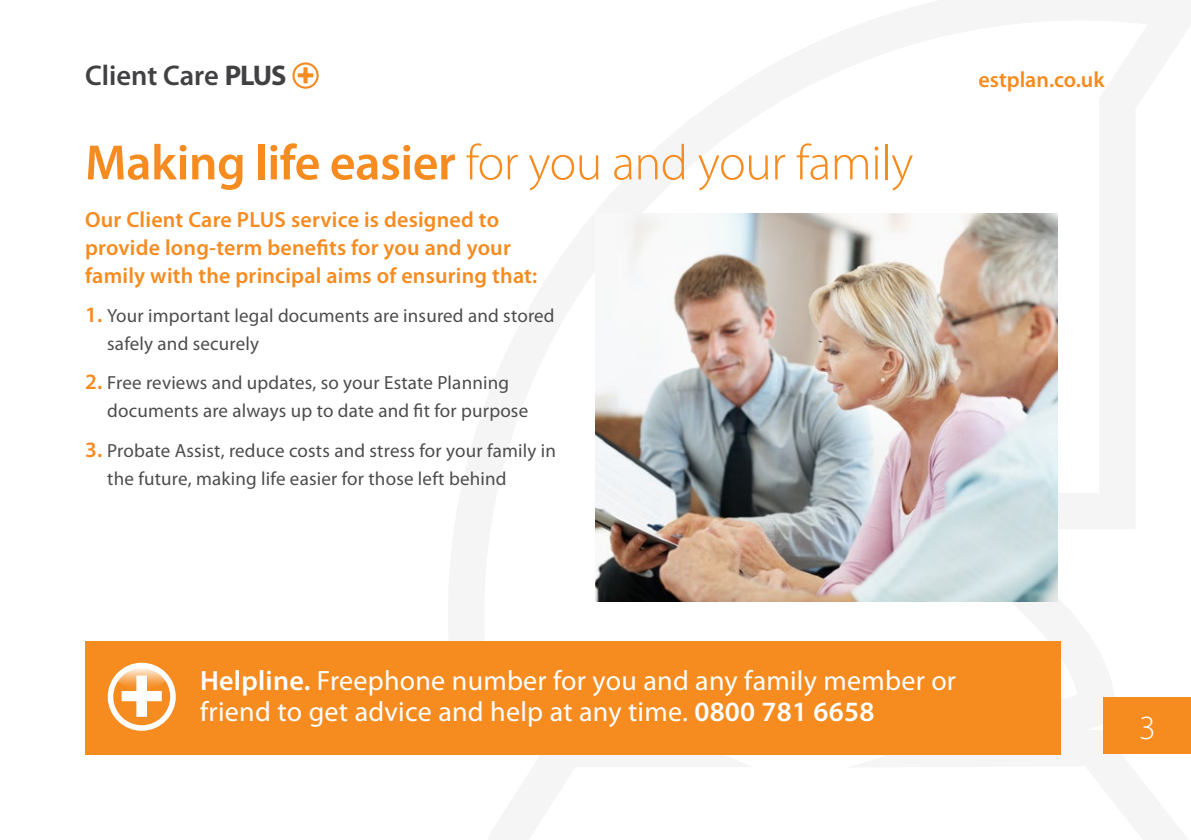
<style>
.page{position:relative;width:1191px;height:840px;background:#fff}
.page>*{position:absolute;margin:0;border:0;box-sizing:border-box;transform-origin:0 0}
.t1{font:300 50px "Myriad Pro";letter-spacing:-.01em;color:#f68b1f}
.t2{font:300 34px "Myriad Pro";color:#fff}
.t3{font:600 28.6px "Myriad Pro";color:#414042}
.t4{font:28px/30px "Myriad Pro";letter-spacing:.01em;color:#fff}
.t5{font:600 22px/28px "Myriad Pro";letter-spacing:.01em;color:#f68b1f}
.t6{font:19px/28px "Myriad Pro";letter-spacing:.01em;color:#4d4d4f}
.s1{font-weight:700}
.s2{font-weight:600}
.s3{font-weight:600;font-size:22px;color:#f68b1f}
</style>
<div class="page">
<div style="left:1103px;top:697px;width:88px;height:56px;background:#f68b1f"></div>
<div style="left:292px;top:62px;width:27px;height:27px;border:2px solid #f68b1f;border-radius:50%"></div>
<svg style="left:297px;top:67px;width:17px;height:17px"></svg>
<div style="left:85px;top:641px;width:975px;height:113px;background:#f68b1f"></div>
<svg style="left:110px;top:665px;width:63px;height:62px"></svg>
<div style="left:108px;top:662px;width:68px;height:68px;border:6px solid #fff;border-radius:50%"></div>
<svg style="left:120px;top:682px;width:44px;height:36px"></svg>
<svg style="left:116px;top:666px;width:50px;height:22px"></svg>
<img style="left:595px;top:214px;width:462px;height:387px">
<h3 class="t3" style="left:85px;top:60px;width:203px">Client Care <span class="s1">PLUS</span></h3>
<h1 class="t1" style="left:85px;top:135px;width:829px"><span class="s2">Making life easier</span> for you and your family</h1>
<p class="t5" style="left:85px;top:205px;width:454px">Our Client Care PLUS service is designed to provide long-term benefits for you and your family with the principal aims of ensuring that:</p>
<p class="t6" style="left:107px;top:302px;width:449px;text-indent:-22px"><span class="s3">1.</span> Your important legal documents are insured and stored safely and securely</p>
<p class="t6" style="left:107px;top:369px;width:422px;text-indent:-22px"><span class="s3">2.</span> Free reviews and updates, so your Estate Planning documents are always up to date and fit for purpose</p>
<p class="t6" style="left:107px;top:436px;width:450px;text-indent:-22px"><span class="s3">3.</span> Probate Assist, reduce costs and stress for your family in the future, making life easier for those left behind</p>
<p class="t5" style="left:978px;top:66px;width:128px">estplan.co.uk</p>
<h3 class="t4" style="left:200px;top:666px;width:757px"><span class="s2">Helpline.</span> Freephone number for you and any family member or friend to get advice and help at any time. <span class="s2">0800 781 6658</span></h3>
<h2 class="t2" style="left:1139px;top:708px;width:18px">3</h2>
</div>
